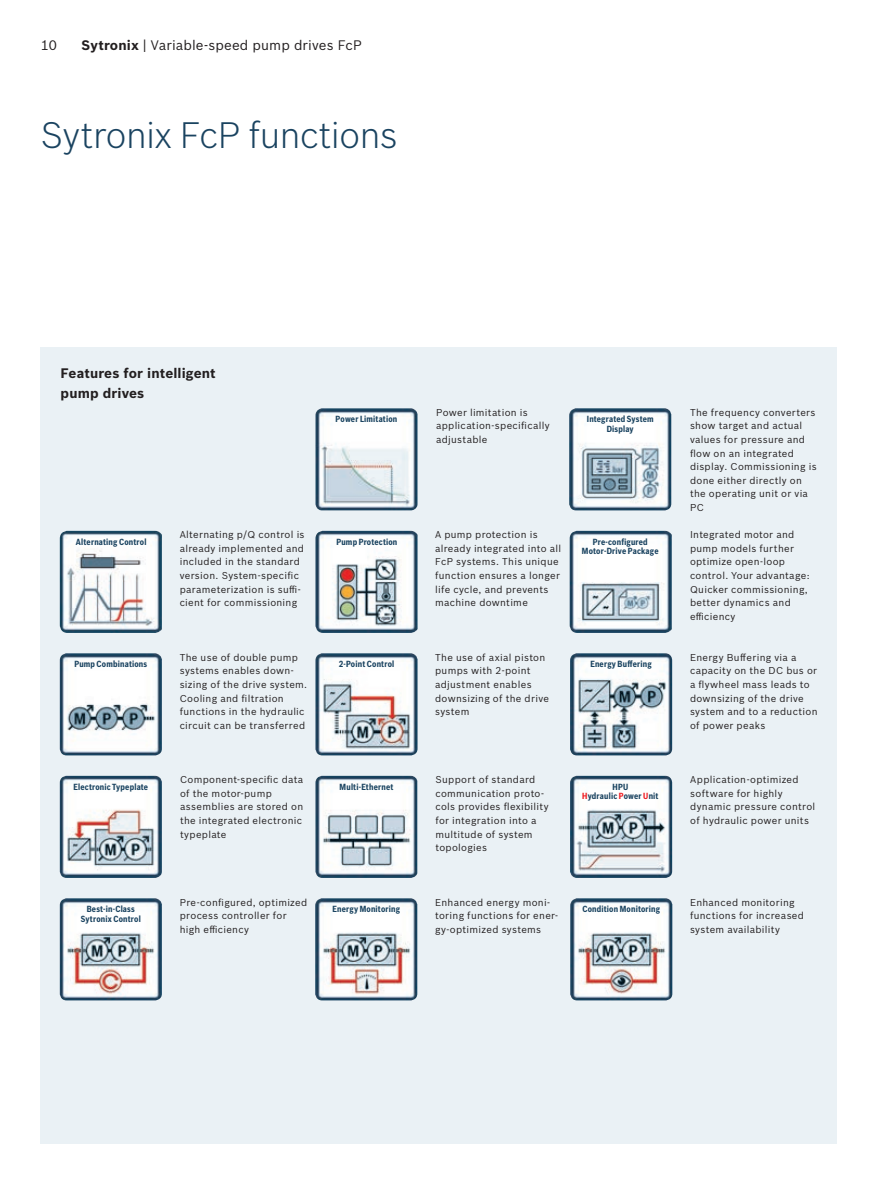
<style>
.page{position:relative;width:893px;height:1191px;background:#fff}
.page>*{position:absolute;margin:0;border:0;box-sizing:border-box;transform-origin:0 0}
.t1{font:300 36px "Bosch Sans";letter-spacing:-.015em;color:#1a4360}
.t2{font:13.5px "Bosch Sans";letter-spacing:.01em;color:#231f20}
.t3{font:700 13.5px/20.4px "Bosch Sans";letter-spacing:.01em;color:#231f20}
.t4{font:9.75px/13.6px "Bosch Sans";letter-spacing:.03em;color:#231f20}
.t5{font:700 8.7px/9.6px "Bosch Sans Cond";letter-spacing:.02em;color:#1a4360;text-align:center}
.s1{font-weight:700}
.s2{color:#ee1d23}
</style>
<div class="page">
<div style="left:41px;top:347px;width:796px;height:796px;background:#eaf1f5"></div>
<img style="left:60px;top:531px;width:102px;height:102px">
<img style="left:315px;top:531px;width:103px;height:102px">
<img style="left:60px;top:653px;width:102px;height:102px">
<img style="left:315px;top:653px;width:103px;height:102px">
<img style="left:570px;top:653px;width:102px;height:102px">
<img style="left:570px;top:776px;width:102px;height:102px">
<img style="left:315px;top:776px;width:102px;height:102px">
<img style="left:60px;top:776px;width:102px;height:102px">
<img style="left:60px;top:898px;width:102px;height:102px">
<img style="left:315px;top:898px;width:102px;height:102px">
<img style="left:570px;top:898px;width:102px;height:102px">
<img style="left:569px;top:408px;width:102px;height:102px">
<img style="left:316px;top:408px;width:101px;height:102px">
<img style="left:570px;top:531px;width:102px;height:102px">
<h2 class="t2" style="left:41px;top:36px;width:17px">10</h2>
<h2 class="t2" style="left:82px;top:36px;width:282px"><span class="s1">Sytronix</span> | Variable-speed pump drives FcP</h2>
<h1 class="t1" style="left:41px;top:110px;width:358px">Sytronix FcP functions</h1>
<h2 class="t3" style="left:61px;top:362px;width:157px">Features for intelligent pump drives</h2>
<p class="t5" style="left:336px;top:414px;width:63px">Power Limitation</p>
<p class="t4" style="left:436px;top:405px;width:115px">Power limitation is application-specifically adjustable</p>
<p class="t5" style="left:587px;top:414px;width:68px">Integrated System<br>Display</p>
<p class="t4" style="left:690px;top:404px;width:128px">The frequency converters show target and actual values for pressure and flow on an integrated display. Commissioning is done either directly on the operating unit or via<br>PC</p>
<p class="t4" style="left:180px;top:527px;width:126px">Alternating p/Q control is already implemented and included in the standard version. System-specific parameterization is suffi&shy;cient for commissioning</p>
<p class="t4" style="left:690px;top:527px;width:121px">Integrated motor and pump models further optimize open-loop control. Your advantage:<br>Quicker commissioning, better dynamics and efficiency</p>
<p class="t4" style="left:435px;top:527px;width:127px">A pump protection is already integrated into all<br>FcP systems. This unique function ensures a longer life cycle, and prevents machine downtime</p>
<p class="t5" style="left:582px;top:536px;width:78px">Pre-configured<br>Motor-Drive Package</p>
<p class="t5" style="left:76px;top:536px;width:72px">Alternating Control</p>
<p class="t5" style="left:336px;top:536px;width:62px">Pump Protection</p>
<p class="t4" style="left:180px;top:649px;width:129px">The use of double pump systems enables down&shy;sizing of the drive system.<br>Cooling and filtration functions in the hydraulic circuit can be transferred</p>
<p class="t4" style="left:690px;top:649px;width:129px">Energy Buffering via a capacity on the DC bus or a flywheel mass leads to downsizing of the drive system and to a reduction of power peaks</p>
<p class="t4" style="left:435px;top:649px;width:115px">The use of axial piston pumps with 2-point adjustment enables downsizing of the drive system</p>
<p class="t5" style="left:74px;top:659px;width:74px">Pump Combinations</p>
<p class="t5" style="left:339px;top:659px;width:57px">2-Point Control</p>
<p class="t5" style="left:590px;top:659px;width:63px">Energy Buffering</p>
<p class="t4" style="left:180px;top:772px;width:125px">Component-specific data of the motor-pump assemblies are stored on the integrated electronic typeplate</p>
<p class="t4" style="left:690px;top:772px;width:127px">Application-optimized software for highly dynamic pressure control of hydraulic power units</p>
<p class="t4" style="left:435px;top:772px;width:115px">Support of standard communication proto&shy;cols provides flexibility for integration into a multitude of system topologies</p>
<p class="t5" style="left:73px;top:781px;width:76px">Electronic Typeplate</p>
<p class="t5" style="left:340px;top:781px;width:55px">Multi-Ethernet</p>
<p class="t5" style="left:582px;top:781px;width:78px">HPU<br><span class="s2">H</span>ydraulic <span class="s2">P</span>ower <span class="s2">U</span>nit</p>
<p class="t4" style="left:180px;top:894px;width:129px">Pre-configured, optimized process controller for high efficiency</p>
<p class="t4" style="left:690px;top:894px;width:116px">Enhanced monitoring functions for increased system availability</p>
<p class="t4" style="left:435px;top:894px;width:124px">Enhanced energy moni&shy;toring functions for ener&shy;gy-optimized systems</p>
<p class="t5" style="left:81px;top:904px;width:61px">Best-in-Class<br>Sytronix Control</p>
<p class="t5" style="left:332px;top:904px;width:69px">Energy Monitoring</p>
<p class="t5" style="left:582px;top:904px;width:79px">Condition Monitoring</p>
</div>
